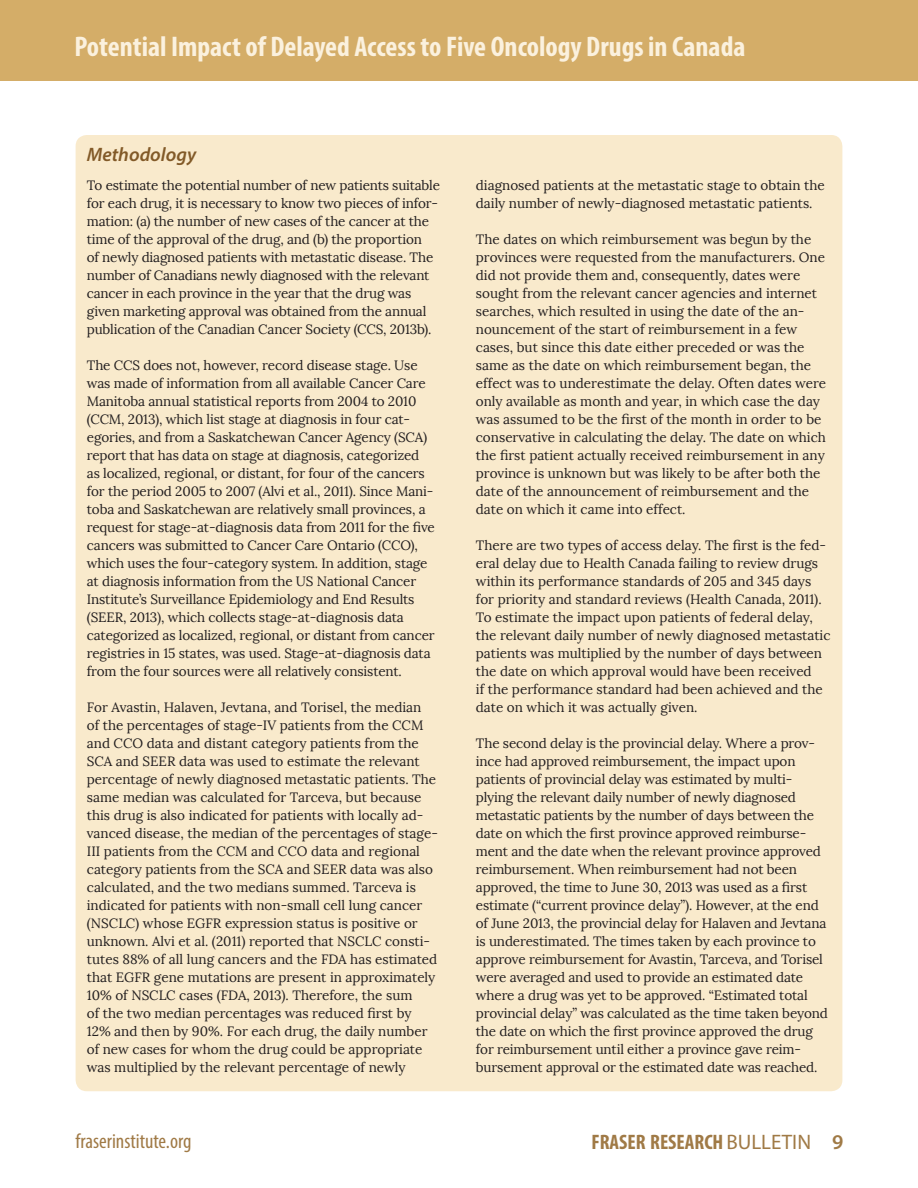
<style>
.page{position:relative;width:918px;height:1188px;background:#fff}
.page>*{position:absolute;margin:0;border:0;box-sizing:border-box;transform-origin:0 0}
.t1{font:700 condensed 28.5px "Myriad Pro";color:#fbf1de}
.t2{font:700 condensed 21px "Myriad Pro";color:#a07a46}
.t3{font:condensed 21px "Myriad Pro";color:#a07a46}
.t4{font:italic 600 19.5px "Myriad Pro";color:#825a28}
.t5{font:13.5px/18px "Lora";letter-spacing:-.01em;color:#231f20}
.s1{font-weight:400;font-stretch:normal}
.s2{font-weight:600;font-stretch:normal}
</style>
<div class="page">
<div style="left:0;top:0;width:918px;height:81px;background:#d4ad68"></div>
<div style="left:76px;top:135px;width:766px;height:956px;background:#f9eacc;border-radius:11px"></div>
<h1 class="t1" style="left:75px;top:29px;width:672px">Potential Impact of Delayed Access to Five Oncology Drugs in Canada</h1>
<h3 class="t4" style="left:87px;top:142px;width:111px">Methodology</h3>
<p class="t5" style="left:87px;top:177px;width:355px">To estimate the potential number of new patients suitable for each drug, it is necessary to know two pieces of infor&shy;mation: (a) the number of new cases of the cancer at the time of the approval of the drug, and (b) the proportion<br>of newly diagnosed patients with metastatic disease. The number of Canadians newly diagnosed with the relevant cancer in each province in the year that the drug was given marketing approval was obtained from the annual publication of the Canadian Cancer Society (CCS, 2013b).</p>
<p class="t5" style="left:87px;top:357px;width:350px">The CCS does not, however, record disease stage. Use was made of information from all available Cancer Care Manitoba annual statistical reports from 2004 to 2010 (CCM, 2013), which list stage at diagnosis in four cat&shy;egories, and from a Saskatchewan Cancer Agency (SCA) report that has data on stage at diagnosis, categorized as localized, regional, or distant, for four of the cancers for the period 2005 to 2007 (Alvi et al., 2011). Since Mani&shy;toba and Saskatchewan are relatively small provinces, a request for stage-at-diagnosis data from 2011 for the five cancers was submitted to Cancer Care Ontario (CCO), which uses the four-category system. In addition, stage at diagnosis information from the US National Cancer Institute’s Surveillance Epidemiology and End Results (SEER, 2013), which collects stage-at-diagnosis data categorized as localized, regional, or distant from cancer registries in 15 states, was used. Stage-at-diagnosis data from the four sources were all relatively consistent.</p>
<p class="t5" style="left:87px;top:699px;width:353px">For Avastin, Halaven, Jevtana, and Torisel, the median<br>of the percentages of stage-IV patients from the CCM and CCO data and distant category patients from the SCA and SEER data was used to estimate the relevant percentage of newly diagnosed metastatic patients. The same median was calculated for Tarceva, but because this drug is also indicated for patients with locally ad&shy;vanced disease, the median of the percentages of stage-III patients from the CCM and CCO data and regional category patients from the SCA and SEER data was also calculated, and the two medians summed. Tarceva is indicated for patients with non-small cell lung cancer (NSCLC) whose EGFR expression status is positive or unknown. Alvi et al. (2011) reported that NSCLC consti&shy;tutes 88% of all lung cancers and the FDA has estimated that EGFR gene mutations are present in approximately 10% of NSCLC cases (FDA, 2013). Therefore, the sum<br>of the two median percentages was reduced first by 12% and then by 90%. For each drug, the daily number of new cases for whom the drug could be appropriate was multiplied by the relevant percentage of newly</p>
<p class="t5" style="left:476px;top:176px;width:350px">diagnosed patients at the metastatic stage to obtain the daily number of newly-diagnosed metastatic patients.</p>
<p class="t5" style="left:476px;top:230px;width:352px">The dates on which reimbursement was begun by the provinces were requested from the manufacturers. One did not provide them and, consequently, dates were sought from the relevant cancer agencies and internet searches, which resulted in using the date of the an&shy;nouncement of the start of reimbursement in a few cases, but since this date either preceded or was the same as the date on which reimbursement began, the effect was to underestimate the delay. Often dates were only available as month and year, in which case the day was assumed to be the first of the month in order to be conservative in calculating the delay. The date on which the first patient actually received reimbursement in any province is unknown but was likely to be after both the date of the announcement of reimbursement and the date on which it came into effect.</p>
<p class="t5" style="left:476px;top:536px;width:356px">There are two types of access delay. The first is the fed&shy;eral delay due to Health Canada failing to review drugs within its performance standards of 205 and 345 days for priority and standard reviews (Health Canada, 2011).<br>To estimate the impact upon patients of federal delay, the relevant daily number of newly diagnosed metastatic patients was multiplied by the number of days between the date on which approval would have been received<br>if the performance standard had been achieved and the date on which it was actually given.</p>
<p class="t5" style="left:476px;top:734px;width:354px">The second delay is the provincial delay. Where a prov&shy;ince had approved reimbursement, the impact upon patients of provincial delay was estimated by multi&shy;plying the relevant daily number of newly diagnosed metastatic patients by the number of days between the date on which the first province approved reimburse&shy;ment and the date when the relevant province approved reimbursement. When reimbursement had not been approved, the time to June 30, 2013 was used as a first estimate (“current province delay”). However, at the end of June 2013, the provincial delay for Halaven and Jevtana is underestimated. The times taken by each province to approve reimbursement for Avastin, Tarceva, and Torisel were averaged and used to provide an estimated date where a drug was yet to be approved. “Estimated total provincial delay” was calculated as the time taken beyond the date on which the first province approved the drug for reimbursement until either a province gave reim&shy;bursement approval or the estimated date was reached.</p>
<h2 class="t3" style="left:76px;top:1128px;width:117px">fraserinstitute.org</h2>
<h2 class="t2" style="left:591px;top:1129px;width:254px">FRASER RESEARCH <span class="s1">BULLETIN</span> <span class="s2">9</span></h2>
</div>
